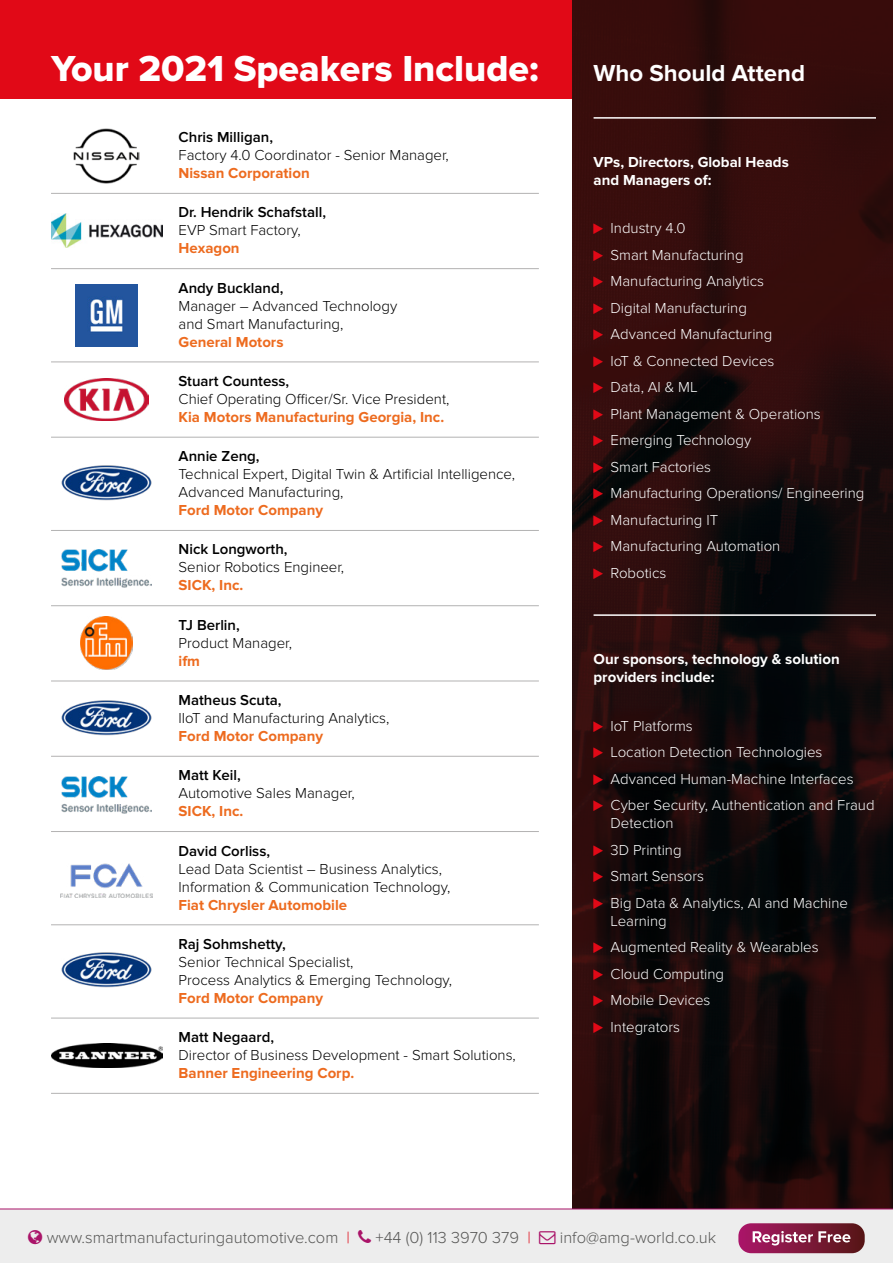
<style>
.page{position:relative;width:893px;height:1263px;background:#fff}
.page>*{position:absolute;margin:0;border:0;box-sizing:border-box;transform-origin:0 0}
.t1{font:37.5px "Proxima Nova Extrabld";color:#fff}
.t2{font:700 24px "Proxima Nova";color:#fff}
.t3{font:300 16.5px "Proxima Nova";color:#575756}
.t4{font:300 15px/26.5px "Proxima Nova";color:#fff}
.t5{font:300 15px/18px "Proxima Nova";color:#000}
.t6{font:700 15px "Proxima Nova";color:#ed6b1f}
.t7{font:600 15px "Proxima Nova";color:#000}
.t8{font:700 15px/18px "Proxima Nova";color:#fff}
.s1{color:#e10917}
</style>
<div class="page">
<div style="left:0;top:0;width:893px;height:98px;background:#e10917"></div>
<img style="left:572px;top:0;width:321px;height:1208px">
<hr style="left:594px;top:117px;width:282px;height:2px;background:#fff">
<hr style="left:594px;top:614px;width:282px;height:2px;background:#fff">
<hr style="left:51px;top:193px;width:488px;height:1px;background:#b3b2b2">
<hr style="left:51px;top:268px;width:488px;height:1px;background:#b3b2b2">
<hr style="left:51px;top:361px;width:488px;height:1px;background:#b3b2b2">
<hr style="left:51px;top:437px;width:488px;height:1px;background:#b3b2b2">
<hr style="left:51px;top:530px;width:488px;height:1px;background:#b3b2b2">
<hr style="left:51px;top:605px;width:488px;height:1px;background:#b3b2b2">
<hr style="left:51px;top:681px;width:488px;height:1px;background:#b3b2b2">
<hr style="left:51px;top:756px;width:488px;height:1px;background:#b3b2b2">
<hr style="left:51px;top:831px;width:488px;height:1px;background:#b3b2b2">
<hr style="left:51px;top:924px;width:488px;height:1px;background:#b3b2b2">
<hr style="left:51px;top:1018px;width:488px;height:1px;background:#b3b2b2">
<hr style="left:51px;top:1093px;width:488px;height:1px;background:#b3b2b2">
<img style="left:80px;top:617px;width:53px;height:52px">
<img style="left:51px;top:1044px;width:111px;height:24px">
<img style="left:51px;top:213px;width:111px;height:35px">
<img style="left:62px;top:776px;width:90px;height:37px">
<img style="left:62px;top:550px;width:90px;height:37px">
<img style="left:73px;top:129px;width:67px;height:55px">
<img style="left:75px;top:284px;width:63px;height:63px">
<img style="left:65px;top:379px;width:83px;height:42px">
<img style="left:61px;top:465px;width:91px;height:36px">
<img style="left:61px;top:700px;width:91px;height:36px">
<img style="left:61px;top:952px;width:91px;height:36px">
<img style="left:60px;top:863px;width:93px;height:34px">
<div style="left:0;top:1209px;width:893px;height:54px;background:#ededed"></div>
<hr style="left:0;top:1208px;width:893px;height:1px;background:#aa1469">
<svg style="left:738px;top:1223px;width:127px;height:30px"></svg>
<svg style="left:753px;top:1231px;width:97px;height:14px"></svg>
<svg style="left:594px;top:721px;width:9px;height:10px"></svg>
<svg style="left:594px;top:747px;width:9px;height:11px"></svg>
<svg style="left:594px;top:774px;width:9px;height:10px"></svg>
<svg style="left:594px;top:800px;width:9px;height:11px"></svg>
<svg style="left:594px;top:845px;width:9px;height:10px"></svg>
<svg style="left:594px;top:871px;width:9px;height:11px"></svg>
<svg style="left:594px;top:898px;width:9px;height:10px"></svg>
<svg style="left:594px;top:942px;width:9px;height:11px"></svg>
<svg style="left:594px;top:969px;width:9px;height:10px"></svg>
<svg style="left:594px;top:995px;width:9px;height:11px"></svg>
<svg style="left:594px;top:1022px;width:9px;height:10px"></svg>
<svg style="left:594px;top:224px;width:9px;height:10px"></svg>
<svg style="left:594px;top:250px;width:9px;height:11px"></svg>
<svg style="left:594px;top:277px;width:9px;height:10px"></svg>
<svg style="left:594px;top:303px;width:9px;height:11px"></svg>
<svg style="left:594px;top:330px;width:9px;height:10px"></svg>
<svg style="left:594px;top:356px;width:9px;height:11px"></svg>
<svg style="left:594px;top:383px;width:9px;height:10px"></svg>
<svg style="left:594px;top:409px;width:9px;height:11px"></svg>
<svg style="left:594px;top:436px;width:9px;height:10px"></svg>
<svg style="left:594px;top:462px;width:9px;height:11px"></svg>
<svg style="left:594px;top:489px;width:9px;height:10px"></svg>
<svg style="left:594px;top:515px;width:9px;height:11px"></svg>
<svg style="left:594px;top:542px;width:9px;height:10px"></svg>
<svg style="left:594px;top:568px;width:9px;height:11px"></svg>
<h1 class="t1" style="left:51px;top:47px;width:489px">Your 2021 Speakers Include:</h1>
<h2 class="t2" style="left:594px;top:59px;width:213px">Who Should Attend</h2>
<p class="t7" style="left:179px;top:128px;width:96px">Chris Milligan,</p>
<p class="t5" style="left:179px;top:146px;width:272px">Factory 4.0 Coordinator - Senior Manager,</p>
<p class="t6" style="left:179px;top:164px;width:133px">Nissan Corporation</p>
<p class="t7" style="left:179px;top:204px;width:149px">Dr. Hendrik Schafstall,</p>
<p class="t5" style="left:179px;top:222px;width:124px">EVP Smart Factory,</p>
<p class="t6" style="left:179px;top:240px;width:63px">Hexagon</p>
<p class="t7" style="left:179px;top:279px;width:106px">Andy Buckland,</p>
<p class="t5" style="left:179px;top:297px;width:220px">Manager – Advanced Technology and Smart Manufacturing,</p>
<p class="t6" style="left:179px;top:333px;width:106px">General Motors</p>
<p class="t7" style="left:179px;top:372px;width:112px">Stuart Countess,</p>
<p class="t5" style="left:179px;top:390px;width:272px">Chief Operating Officer/Sr. Vice President,</p>
<p class="t6" style="left:179px;top:408px;width:267px">Kia Motors Manufacturing Georgia, Inc.</p>
<p class="t7" style="left:179px;top:447px;width:83px">Annie Zeng,</p>
<p class="t5" style="left:179px;top:465px;width:338px">Technical Expert, Digital Twin &amp; Artificial Intelligence,<br>Advanced Manufacturing,</p>
<p class="t6" style="left:179px;top:501px;width:146px">Ford Motor Company</p>
<p class="t7" style="left:179px;top:541px;width:111px">Nick Longworth,</p>
<p class="t5" style="left:179px;top:559px;width:167px">Senior Robotics Engineer,</p>
<p class="t6" style="left:179px;top:577px;width:66px">SICK, Inc.</p>
<p class="t7" style="left:179px;top:616px;width:63px">TJ Berlin,</p>
<p class="t5" style="left:179px;top:634px;width:115px">Product Manager,</p>
<p class="t6" style="left:179px;top:652px;width:23px">ifm</p>
<p class="t7" style="left:179px;top:691px;width:105px">Matheus Scuta,</p>
<p class="t5" style="left:179px;top:709px;width:212px">IIoT and Manufacturing Analytics,</p>
<p class="t6" style="left:179px;top:727px;width:146px">Ford Motor Company</p>
<p class="t7" style="left:179px;top:767px;width:64px">Matt Keil,</p>
<p class="t5" style="left:179px;top:784px;width:178px">Automotive Sales Manager,</p>
<p class="t6" style="left:179px;top:802px;width:66px">SICK, Inc.</p>
<p class="t7" style="left:179px;top:842px;width:93px">David Corliss,</p>
<p class="t5" style="left:179px;top:860px;width:273px">Lead Data Scientist – Business Analytics,<br>Information &amp; Communication Technology,</p>
<p class="t6" style="left:179px;top:896px;width:170px">Fiat Chrysler Automobile</p>
<p class="t7" style="left:179px;top:935px;width:109px">Raj Sohmshetty,</p>
<p class="t5" style="left:179px;top:953px;width:275px">Senior Technical Specialist,<br>Process Analytics &amp; Emerging Technology,</p>
<p class="t6" style="left:179px;top:989px;width:146px">Ford Motor Company</p>
<p class="t7" style="left:179px;top:1028px;width:97px">Matt Negaard,</p>
<p class="t5" style="left:179px;top:1046px;width:339px">Director of Business Development - Smart Solutions,</p>
<p class="t6" style="left:179px;top:1064px;width:177px">Banner Engineering Corp.</p>
<p class="t8" style="left:594px;top:153px;width:197px">VPs, Directors, Global Heads and Managers of:</p>
<p class="t4" style="left:611px;top:215px;width:255px">Industry 4.0<br>Smart Manufacturing<br>Manufacturing Analytics<br>Digital Manufacturing<br>Advanced Manufacturing<br>IoT &amp; Connected Devices<br>Data, AI &amp; ML<br>Plant Management &amp; Operations<br>Emerging Technology<br>Smart Factories<br>Manufacturing Operations/ Engineering<br>Manufacturing IT<br>Manufacturing Automation<br>Robotics</p>
<p class="t8" style="left:594px;top:650px;width:248px">Our sponsors, technology &amp; solution providers include:</p>
<p class="t4" style="left:611px;top:712px;width:265px">IoT Platforms<br>Location Detection Technologies<br>Advanced Human-Machine Interfaces<br>Cyber Security, Authentication and Fraud</p>
<p class="t4" style="left:611px;top:810px;width:239px">Detection<br>3D Printing<br>Smart Sensors<br>Big Data &amp; Analytics, AI and Machine</p>
<p class="t4" style="left:611px;top:907px;width:210px">Learning<br>Augmented Reality &amp; Wearables<br>Cloud Computing<br>Mobile Devices<br>Integrators</p>
<p class="t3" style="left:47px;top:1228px;width:305px">www.smartmanufacturingautomotive.com <span class="s1">|</span></p>
<p class="t3" style="left:376px;top:1228px;width:157px">+44 (0) 113 3970 379 <span class="s1">|</span></p>
<p class="t3" style="left:560px;top:1228px;width:158px">info@amg-world.co.uk</p>
</div>
